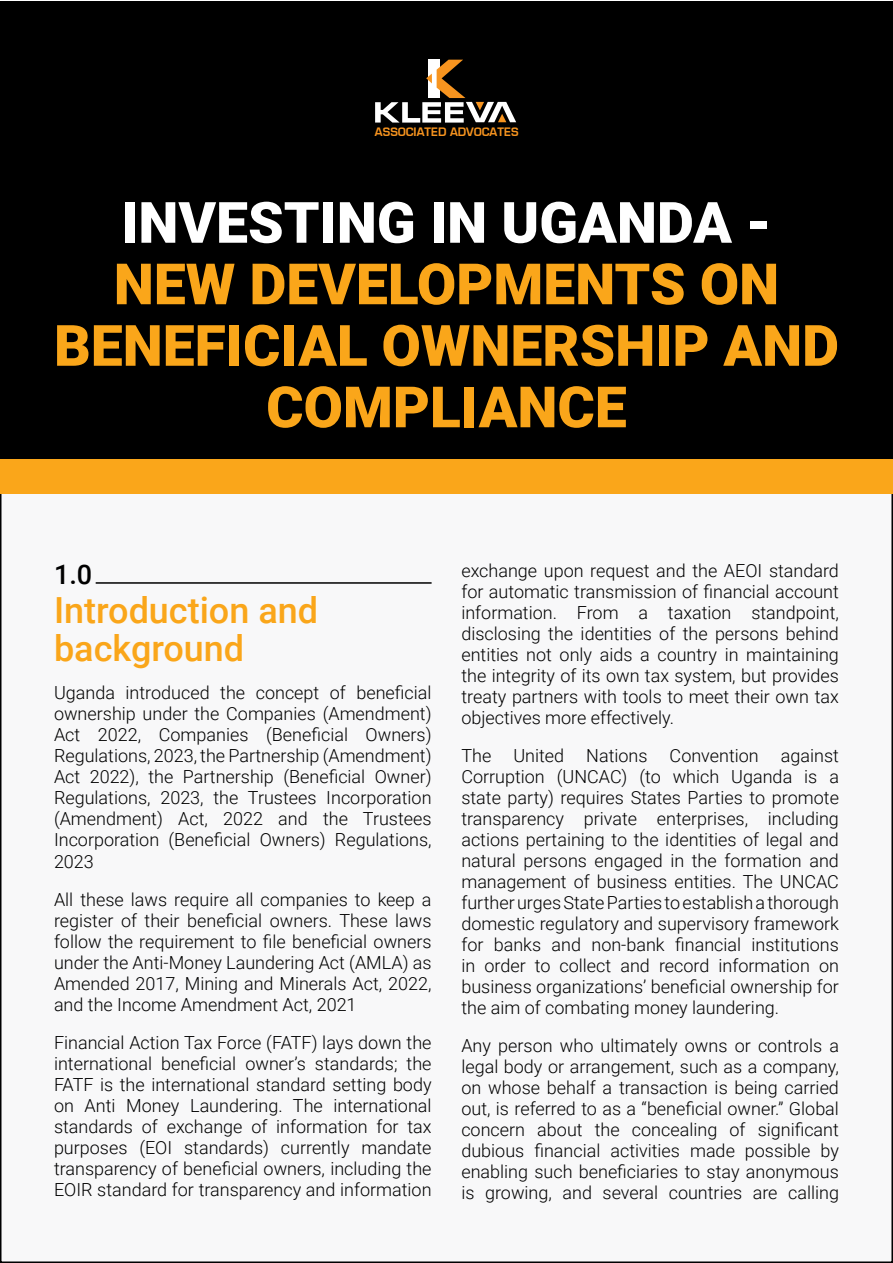
<style>
.page{position:relative;width:893px;height:1263px;background:#fff}
.page>*{position:absolute;margin:0;border:0;box-sizing:border-box;transform-origin:0 0}
.t1{font:900 57px/61.5px "Roboto";color:#faa61a;text-align:center}
.t2{font:900 57px "Roboto";color:#fff}
.t3{font:500 36px/38.8px "Roboto";color:#faa61a}
.t4{font:500 27px "Roboto";color:#000}
.t5{font:300 18px/21px "Roboto";color:#000;text-align:justify}
.t6{font:12.75px "Eurose";color:#f7941f}
</style>
<div class="page">
<div style="left:1px;top:483px;width:891px;height:779px;background:#f8f8f9"></div>
<div style="left:0;top:1px;width:893px;height:458px;background:#000"></div>
<div style="left:0;top:459px;width:893px;height:34px;background:#faa61a"></div>
<hr style="left:96px;top:582px;width:336px;height:2px;background:#000">
<svg style="left:375px;top:60px;width:141px;height:63px"></svg>
<p class="t6" style="left:375px;top:125px;width:145px">ASSOCIATED ADVOCATES</p>
<h1 class="t2" style="left:121px;top:183px;width:652px">INVESTING IN UGANDA -</h1>
<h1 class="t1" style="left:54px;top:251px;width:786px">NEW DEVELOPMENTS ON<br>BENEFICIAL OWNERSHIP AND<br>COMPLIANCE</h1>
<h3 class="t4" style="left:54px;top:555px;width:40px">1.0</h3>
<h2 class="t3" style="left:54px;top:589px;width:266px">Introduction and background</h2>
<p class="t5" style="left:54px;top:682px;width:379px">Uganda introduced the concept of beneficial ownership under the Companies (Amendment)<br>Act 2022, Companies (Beneficial Owners)<br>Regulations, 2023, the Partnership (Amendment)<br>Act 2022), the Partnership (Beneficial Owner)<br>Regulations, 2023, the Trustees Incorporation (Amendment) Act, 2022 and the Trustees Incorporation (Beneficial Owners) Regulations, 2023</p>
<p class="t5" style="left:54px;top:888px;width:379px">All these laws require all companies to keep a register of their beneficial owners. These laws follow the requirement to file beneficial owners under the Anti-Money Laundering Act (AMLA) as Amended 2017, Mining and Minerals Act, 2022, and the Income Amendment Act, 2021</p>
<p class="t5" style="left:54px;top:1031px;width:379px">Financial Action Tax Force (FATF) lays down the international beneficial owner’s standards; the FATF is the international standard setting body on Anti Money Laundering. The international standards of exchange of information for tax purposes (EOI standards) currently mandate transparency of beneficial owners, including the EOIR standard for transparency and information</p>
<p class="t5" style="left:461px;top:559px;width:379px">exchange upon request and the AEOI standard for automatic transmission of financial account information. From a taxation standpoint, disclosing the identities of the persons behind entities not only aids a country in maintaining the integrity of its own tax system, but provides treaty partners with tools to meet their own tax objectives more effectively.</p>
<p class="t5" style="left:461px;top:745px;width:379px">The United Nations Convention against Corruption (UNCAC) (to which Uganda is a state party) requires States Parties to promote transparency private enterprises, including actions pertaining to the identities of legal and natural persons engaged in the formation and management of business entities. The UNCAC further urges State Parties to establish a thorough domestic regulatory and supervisory framework for banks and non-bank financial institutions in order to collect and record information on business organizations’ beneficial ownership for the aim of combating money laundering.</p>
<p class="t5" style="left:461px;top:1035px;width:379px">Any person who ultimately owns or controls a legal body or arrangement, such as a company, on whose behalf a transaction is being carried out, is referred to as a “beneficial owner.” Global concern about the concealing of significant dubious financial activities made possible by enabling such beneficiaries to stay anonymous is growing, and several countries are calling</p>
</div>
